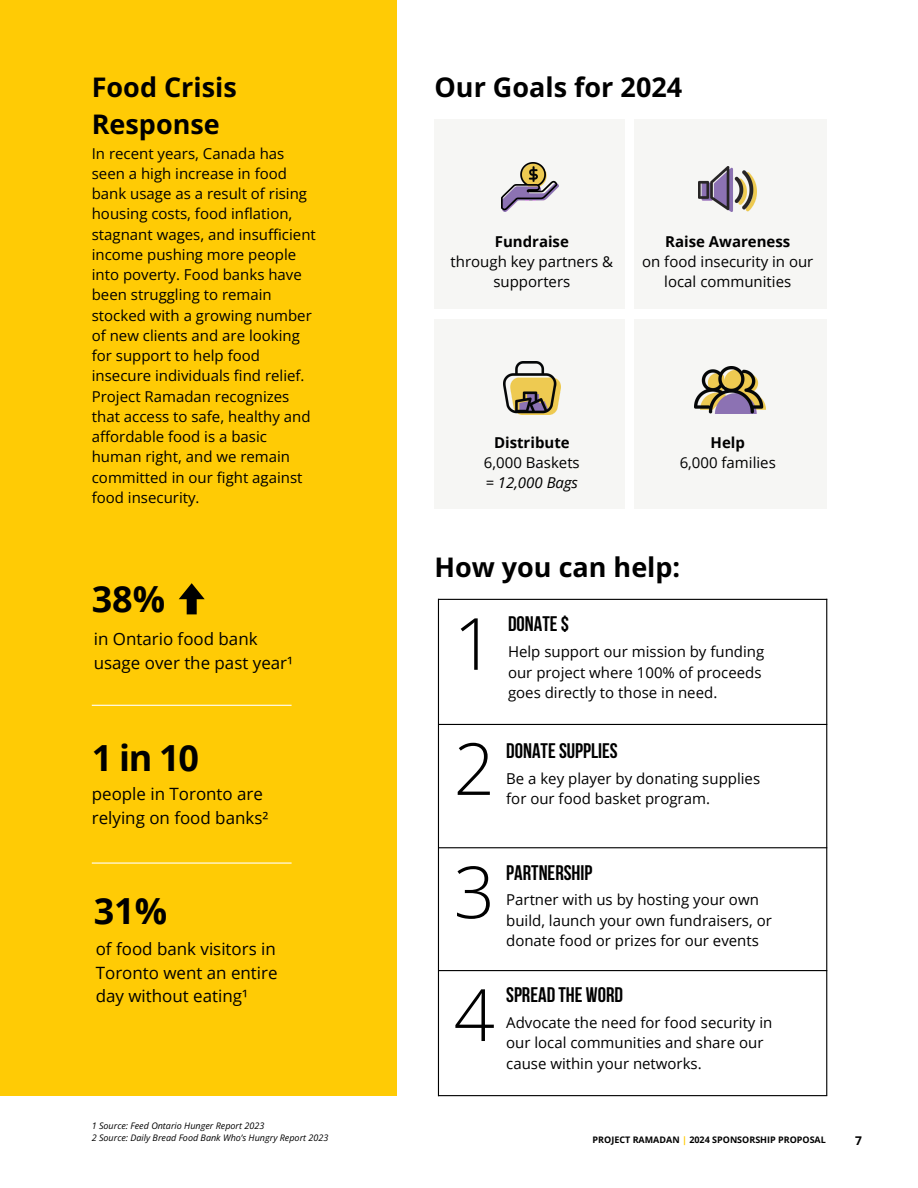
<style>
.page{position:relative;width:918px;height:1188px;background:#fff}
.page>*{position:absolute;margin:0;border:0;box-sizing:border-box;transform-origin:0 0}
.t1{font:300 72px "Open Sans";color:#000}
.t2{font:700 36px "Open Sans";letter-spacing:-.02em;color:#000}
.t3{font:700 27px/37.2px "Open Sans";color:#000}
.t4{font:700 21px "Bebas Neue";color:#000}
.t5{font:16.95px/23.7px "Open Sans";color:#000}
.t6{font:15px/20.2px "Open Sans";color:#000}
.t7{font:700 15px "Open Sans";color:#000}
.t8{font:italic 15px "Open Sans";color:#000}
.t9{font:700 12px "Open Sans";color:#000}
.t10{font:italic 9px "Open Sans";color:#000}
.t11{font:700 9px "Open Sans";color:#000}
.s1{color:#ffcb05}
</style>
<div class="page">
<div style="left:0;top:0;width:397px;height:1096px;background:#ffcb05"></div>
<svg style="left:179px;top:583px;width:26px;height:31px"></svg>
<div style="left:434px;top:319px;width:191px;height:190px;background:#f6f6f4"></div>
<div style="left:634px;top:319px;width:192px;height:190px;background:#f6f6f4"></div>
<div style="left:634px;top:119px;width:192px;height:189px;background:#f6f6f4"></div>
<div style="left:434px;top:119px;width:191px;height:189px;background:#f6f6f4"></div>
<img style="left:698px;top:166px;width:59px;height:45px">
<img style="left:503px;top:362px;width:57px;height:53px">
<img style="left:695px;top:367px;width:70px;height:47px">
<img style="left:502px;top:162px;width:56px;height:50px">
<hr style="left:438px;top:724px;width:389px;height:1px;background:#000">
<hr style="left:438px;top:599px;width:389px;height:1px;background:#000">
<hr style="left:826px;top:599px;width:1px;height:497px;background:#000">
<hr style="left:439px;top:847px;width:388px;height:1px;background:#000">
<hr style="left:438px;top:599px;width:1px;height:497px;background:#000">
<hr style="left:438px;top:970px;width:389px;height:1px;background:#000">
<hr style="left:438px;top:1095px;width:389px;height:1px;background:#000">
<hr style="left:92px;top:863px;width:200px;height:1px;background:#fff">
<hr style="left:92px;top:705px;width:200px;height:1px;background:#fff">
<p class="t3" style="left:92px;top:68px;width:147px">Food Crisis<br>Response</p>
<p class="t6" style="left:92px;top:143px;width:226px">In recent years, Canada has seen a high increase in food bank usage as a result of rising housing costs, food inflation, stagnant wages, and insufficient income pushing more people into poverty. Food banks have been struggling to remain stocked with a growing number of new clients and are looking for support to help food insecure individuals find relief.<br>Project Ramadan recognizes that access to safe, healthy and affordable food is a basic human right, and we remain committed in our fight against food insecurity.</p>
<p class="t2" style="left:92px;top:573px;width:75px">38%</p>
<p class="t5" style="left:94px;top:627px;width:201px">in Ontario food bank usage over the past year¹</p>
<p class="t2" style="left:92px;top:732px;width:109px">1 in 10</p>
<p class="t5" style="left:92px;top:782px;width:178px">people in Toronto are relying on food banks²</p>
<p class="t2" style="left:94px;top:886px;width:75px">31%</p>
<p class="t5" style="left:96px;top:937px;width:183px;text-align:justify">of food bank visitors in Toronto went an entire day without eating¹</p>
<p class="t10" style="left:92px;top:1120px;width:174px">1 Source: Feed Ontario Hunger Report 2023</p>
<p class="t10" style="left:92px;top:1132px;width:238px">2 Source: Daily Bread Food Bank Who’s Hungry Report 2023</p>
<p class="t3" style="left:434px;top:68px;width:249px">Our Goals for 2024</p>
<p class="t7" style="left:495px;top:231px;width:76px">Fundraise</p>
<p class="t6" style="left:451px;top:251px;width:164px;text-align:center">through key partners &amp; supporters</p>
<p class="t7" style="left:665px;top:231px;width:127px">Raise Awareness</p>
<p class="t6" style="left:642px;top:251px;width:173px;text-align:center">on food insecurity in our local communities</p>
<p class="t7" style="left:494px;top:432px;width:77px">Distribute</p>
<p class="t6" style="left:484px;top:452px;width:97px">6,000 Baskets</p>
<p class="t8" style="left:486px;top:472px;width:94px">= 12,000 Bags</p>
<p class="t7" style="left:711px;top:432px;width:36px">Help</p>
<p class="t6" style="left:680px;top:452px;width:98px">6,000 families</p>
<p class="t3" style="left:434px;top:548px;width:247px">How you can help:</p>
<p class="t1" style="left:454px;top:593px;width:43px">1</p>
<p class="t4" style="left:508px;top:616px;width:63px">DONATE$</p>
<p class="t6" style="left:508px;top:641px;width:258px">Help support our mission by funding our project where 100% of proceeds goes directly to those in need.</p>
<p class="t1" style="left:454px;top:718px;width:43px">2</p>
<p class="t4" style="left:506px;top:742px;width:113px">DONATESUPPLIES</p>
<p class="t6" style="left:506px;top:768px;width:256px">Be a key player by donating supplies for our food basket program.</p>
<p class="t1" style="left:454px;top:841px;width:43px">3</p>
<p class="t4" style="left:506px;top:864px;width:88px">PARTNERSHIP</p>
<p class="t6" style="left:506px;top:889px;width:267px">Partner with us by hosting your own build, launch your own fundraisers, or donate food or prizes for our events</p>
<p class="t1" style="left:454px;top:964px;width:43px">4</p>
<p class="t4" style="left:506px;top:987px;width:118px">SPREAD THE WORD</p>
<p class="t6" style="left:506px;top:1012px;width:268px">Advocate the need for food security in our local communities and share our cause within your networks.</p>
<p class="t11" style="left:593px;top:1133px;width:235px">PROJECT RAMADAN <span class="s1">|</span> 2024 SPONSORSHIP PROPOSAL</p>
<p class="t9" style="left:855px;top:1132px;width:8px">7</p>
</div>
